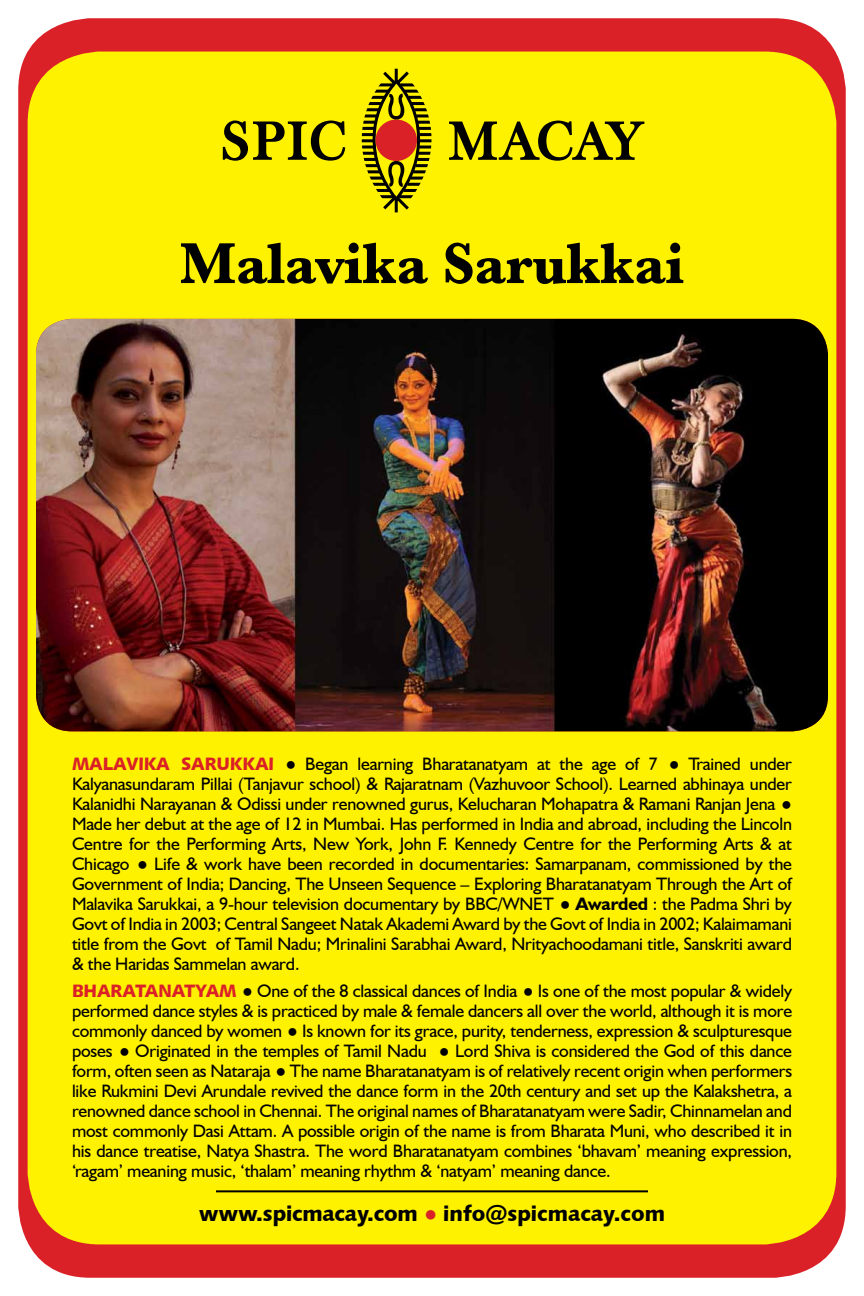
<style>
.page{position:relative;width:864px;height:1296px;background:#fff}
.page>*{position:absolute;margin:0;border:0;box-sizing:border-box;transform-origin:0 0}
.t1{font:700 60px "Baskerville MT Std";letter-spacing:-.01em;color:#000;scale:.95 1}
.t2{font:54.7px "Bask Old Face";letter-spacing:.035em;color:#000}
.t3{font:22px "Humanist 531 BT Black A";color:#000}
.t4{font:18px/20px "Humanist 521 BT";letter-spacing:-.01em;color:#000;text-align:justify}
.s1{font-family:"Humanist 531 BT Black A";color:#da2128}
.s2{font-family:"Arial";font-weight:700}
.s3{font-weight:700}
.s4{font-family:"Arial";font-weight:700;color:#da2128}
</style>
<div class="page">
<div style="left:18px;top:18px;width:828px;height:1260px;background:#da2128;border-radius:72px"></div>
<div style="left:28px;top:52px;width:808px;height:1192px;background:#fff200;border-radius:72px"></div>
<img style="left:36px;top:319px;width:792px;height:412px">
<svg style="left:361px;top:68px;width:71px;height:145px"></svg>
<svg style="left:222px;top:120px;width:124px;height:41px"></svg>
<svg style="left:449px;top:120px;width:196px;height:41px"></svg>
<hr style="left:216px;top:1190px;width:432px;height:2px;background:#000">
<h2 class="t2" style="left:221px;top:108px;width:126px">SPIC</h2>
<h2 class="t2" style="left:449px;top:108px;width:196px">MACAY</h2>
<h1 class="t1" style="left:180px;top:230px;width:533px">Malavika Sarukkai</h1>
<p class="t4" style="left:72px;top:753px;width:722px"><span class="s1">MALAVIKA SARUKKAI</span> <span class="s2">●</span> Began learning Bharatanatyam at the age of 7 <span class="s2">●</span> Trained under Kalyanasundaram Pillai (Tanjavur school) &amp; Rajaratnam (Vazhuvoor School). Learned abhinaya under Kalanidhi Narayanan &amp; Odissi under renowned gurus, Kelucharan Mohapatra &amp; Ramani Ranjan Jena <span class="s2">● </span>Made her debut at the age of 12 in Mumbai. Has performed in India and abroad, including the Lincoln Centre for the Performing Arts, New York, John F. Kennedy Centre for the Performing Arts &amp; at Chicago <span class="s2">●</span> Life &amp; work have been recorded in documentaries: Samarpanam, commissioned by the Government of India; Dancing, The Unseen Sequence – Exploring Bharatanatyam Through the Art of Malavika Sarukkai, a 9-hour television documentary by BBC/WNET <span class="s2">●</span> <span class="s3">Awarded</span> : the Padma Shri by Govt of India in 2003; Central Sangeet Natak Akademi Award by the Govt of India in 2002; Kalaimamani title from the Govt of Tamil Nadu; Mrinalini Sarabhai Award, Nrityachoodamani title, Sanskriti award &amp; the Haridas Sammelan award.</p>
<p class="t4" style="left:72px;top:981px;width:722px"><span class="s1">BHARATANATYAM</span> <span class="s2">●</span> One of the 8 classical dances of India <span class="s2">●</span> Is one of the most popular &amp; widely performed dance styles &amp; is practiced by male &amp; female dancers all over the world, although it is more commonly danced by women <span class="s2">●</span> Is known for its grace, purity, tenderness, expression &amp; sculpturesque poses <span class="s2">●</span> Originated in the temples of Tamil Nadu <span class="s2">●</span> Lord Shiva is considered the God of this dance form, often seen as Nataraja <span class="s2">●</span> The name Bharatanatyam is of relatively recent origin when performers like Rukmini Devi Arundale revived the dance form in the 20th century and set up the Kalakshetra, a renowned dance school in Chennai. The original names of Bharatanatyam were Sadir, Chinnamelan and most commonly Dasi Attam. A possible origin of the name is from Bharata Muni, who described it in his dance treatise, Natya Shastra. The word Bharatanatyam combines ‘bhavam’ meaning expression, ‘ragam’ meaning music, ‘thalam’ meaning rhythm &amp; ‘natyam’ meaning dance.</p>
<p class="t3" style="left:199px;top:1199px;width:468px">www.spicmacay.com <span class="s4">●</span> info@spicmacay.com</p>
</div>
